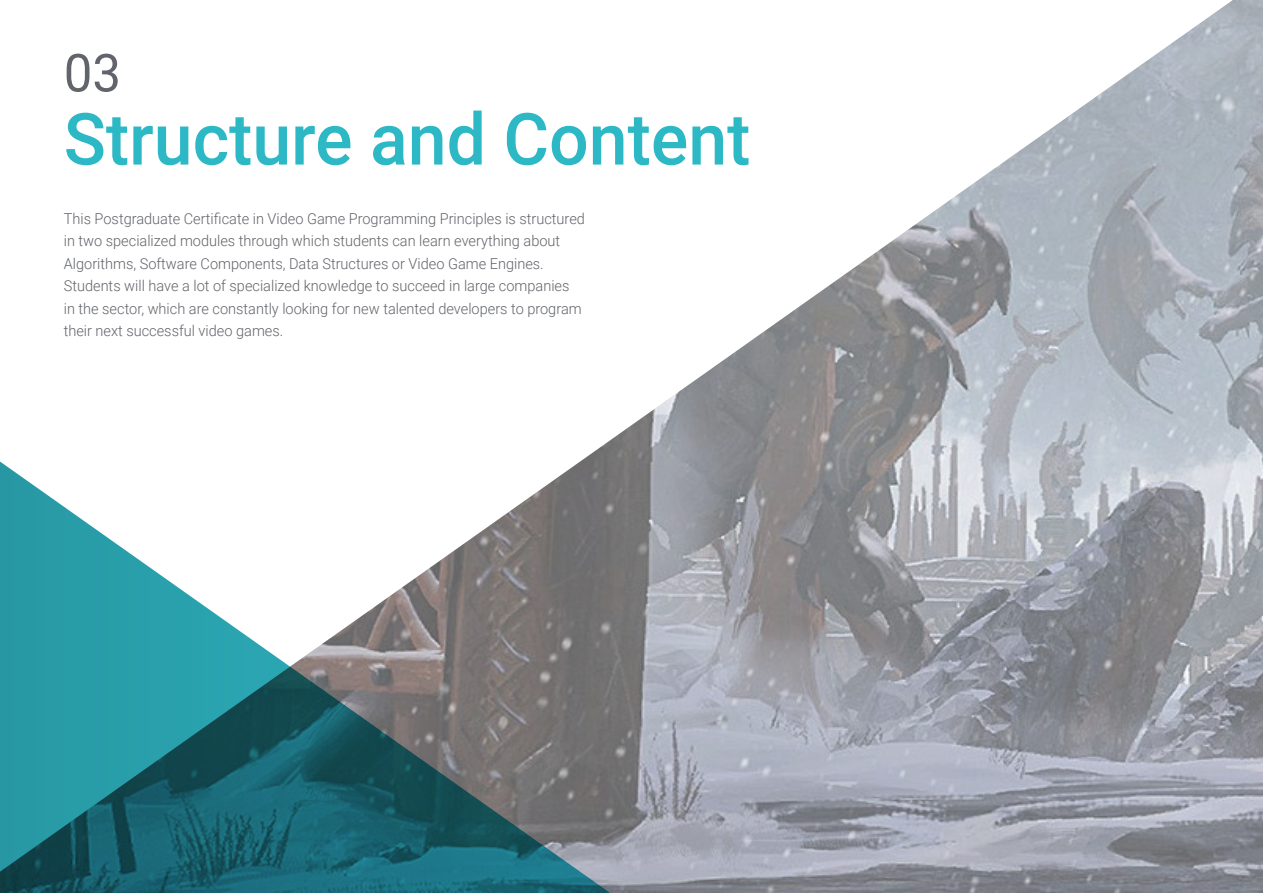
<style>
.page{position:relative;width:1263px;height:893px;background:#fff}
.page>*{position:absolute;margin:0;border:0;box-sizing:border-box;transform-origin:0 0}
.t1{font:500 72px "Roboto";color:#2db8c5}
.t2{font:52.5px "Roboto";color:#61646a}
.t3{font:300 15px/22.5px "Roboto";color:#61646a}
</style>
<div class="page">
<img style="left:602px;top:0;width:661px;height:893px">
<svg style="left:0;top:446px;width:640px;height:447px"></svg>
<h2 class="t2" style="left:64px;top:36px;width:59px">03</h2>
<h1 class="t1" style="left:64px;top:89px;width:688px">Structure and Content</h1>
<p class="t3" style="left:64px;top:207px;width:523px">This Postgraduate Certificate in Video Game Programming Principles is structured in two specialized modules through which students can learn everything about Algorithms, Software Components, Data Structures or Video Game Engines.<br>Students will have a lot of specialized knowledge to succeed in large companies<br>in the sector, which are constantly looking for new talented developers to program their next successful video games.</p>
</div>
